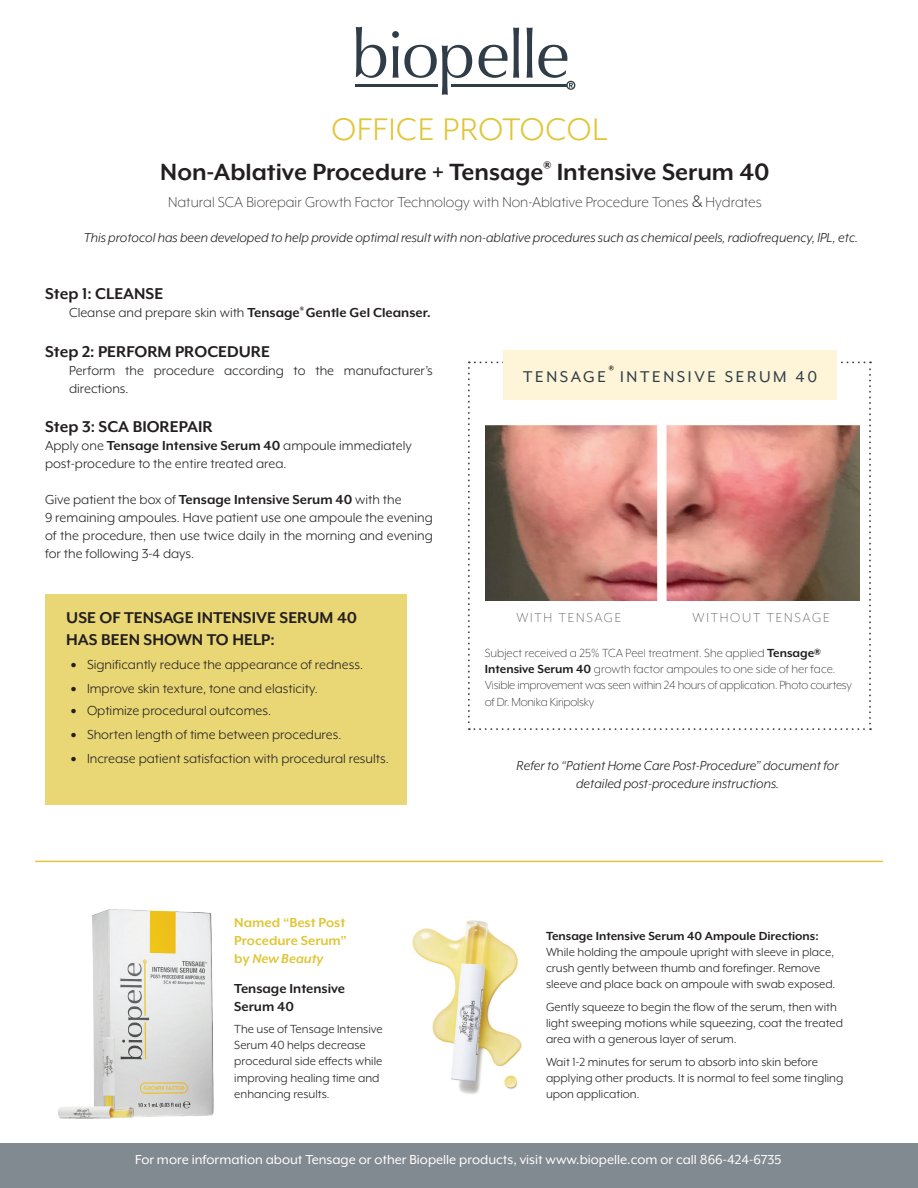
<style>
.page{position:relative;width:918px;height:1188px;background:#fff}
.page>*{position:absolute;margin:0;border:0;box-sizing:border-box;transform-origin:0 0}
.t1{font:36px "Mr Eaves XL Mod OT";letter-spacing:.025em;color:#e0c638}
.t2{font:700 27px "Mr Eaves XL Mod OT";color:#231f20}
.t3{font:700 18px/21.6px "Mr Eaves XL Mod OT";color:#231f20}
.t4{font:18px "Mr Eaves XL Mod OT";letter-spacing:.15em;color:#303d48}
.t5{font:300 16.5px "Mr Eaves XL Mod OT";color:#231f20}
.t6{font:15px/18px "Mr Eaves XL Mod OT";color:#231f20}
.t7{font:italic 15px/18px "Mr Eaves XL Mod OT";color:#231f20;text-align:center}
.t8{font:15px "Mr Eaves XL Mod OT";color:#fff}
.t9{font:700 15px/18px "Mr Eaves XL Mod OT";color:#e0c638;text-align:justify}
.t10{font:300 15px "Mr Eaves XL Mod OT";letter-spacing:.12em;color:#5f5b58}
.t11{font:700 15px/18px "Mr Eaves XL Mod OT";color:#231f20}
.t12{font:13.5px/16.2px "Mr Eaves XL Mod OT";color:#231f20}
.t13{font:300 13.5px/16.2px "Mr Eaves XL Mod OT";letter-spacing:-.02em;color:#231f20}
.t14{font:700 13.5px "Mr Eaves XL Mod OT";color:#231f20}
.t15{font:700 10.5px "Mr Eaves XL Mod OT";color:#231f20}
.s1{font-family:"Montserrat"}
.s2{font-weight:700}
.s3{font-family:"Source Code Variable"}
.s4{font-style:italic}
</style>
<div class="page">
<div style="left:0;top:1143px;width:918px;height:45px;background:#828a91"></div>
<div style="left:45px;top:594px;width:362px;height:211px;background:#e9d776"></div>
<hr style="left:35px;top:861px;width:848px;height:1px;background:#e0c638">
<img style="left:58px;top:909px;width:156px;height:210px">
<img style="left:412px;top:920px;width:110px;height:174px">
<svg style="left:356px;top:27px;width:30px;height:51px"></svg>
<svg style="left:392px;top:31px;width:80px;height:64px"></svg>
<svg style="left:479px;top:28px;width:40px;height:50px"></svg>
<hr style="left:451px;top:84px;width:116px;height:3px;background:#303d48">
<hr style="left:356px;top:84px;width:82px;height:3px;background:#303d48">
<svg style="left:527px;top:28px;width:48px;height:62px"></svg>
<svg style="left:468px;top:361px;width:403px;height:369px"></svg>
<div style="left:503px;top:350px;width:334px;height:50px;background:#fef5d8"></div>
<h1 class="t1" style="left:332px;top:111px;width:277px">OFFICE PROTOCOL</h1>
<h2 class="t2" style="left:160px;top:158px;width:611px">Non-Ablative Procedure + Tensage<sup>®</sup> Intensive Serum 40</h2>
<p class="t5" style="left:168px;top:194px;width:595px">Natural SCA Biorepair Growth Factor Technology with Non-Ablative Procedure Tones <span class="s1">&amp;</span> Hydrates</p>
<p class="t7" style="left:84px;top:229px;width:776px">This protocol has been developed to help provide optimal result with non-ablative procedures such as chemical peels, radiofrequency, IPL, etc.</p>
<p class="t3" style="left:45px;top:283px;width:120px">Step 1: CLEANSE</p>
<p class="t6" style="left:69px;top:303px;width:363px">Cleanse and prepare skin with <span class="s2">Tensage</span><sup>®</sup> <span class="s2">Gentle Gel Cleanser.</span></p>
<p class="t3" style="left:45px;top:340px;width:227px">Step 2: PERFORM PROCEDURE</p>
<p class="t6" style="left:69px;top:361px;width:365px">Perform the procedure according to the manufacturer’s directions.</p>
<p class="t3" style="left:45px;top:416px;width:169px">Step 3: SCA BIOREPAIR</p>
<p class="t6" style="left:45px;top:437px;width:368px">Apply one <span class="s2">Tensage Intensive Serum 40</span> ampoule immediately post-procedure to the entire treated area.</p>
<p class="t6" style="left:45px;top:491px;width:389px">Give patient the box of <span class="s2">Tensage Intensive Serum 40</span> with the<br>9 remaining ampoules. Have patient use one ampoule the evening of the procedure, then use twice daily in the morning and evening for the following 3-4 days.</p>
<p class="t3" style="left:66px;top:607px;width:293px">USE OF TENSAGE INTENSIVE SERUM 40<br>HAS BEEN SHOWN TO HELP:</p>
<p class="t6" style="left:69px;top:655px;width:296px"><span class="s3">•</span> Significantly reduce the appearance of redness.</p>
<p class="t6" style="left:69px;top:679px;width:250px"><span class="s3">•</span> Improve skin texture, tone and elasticity.</p>
<p class="t6" style="left:69px;top:702px;width:204px"><span class="s3">•</span> Optimize procedural outcomes.</p>
<p class="t6" style="left:69px;top:726px;width:274px"><span class="s3">•</span> Shorten length of time between procedures.</p>
<p class="t6" style="left:69px;top:750px;width:321px"><span class="s3">•</span> Increase patient satisfaction with procedural results.</p>
<p class="t9" style="left:234px;top:914px;width:114px">Named “Best Post Procedure Serum” by <span class="s4">New Beauty</span></p>
<p class="t11" style="left:234px;top:980px;width:112px">Tensage Intensive<br>Serum 40</p>
<p class="t12" style="left:234px;top:1021px;width:150px">The use of Tensage Intensive<br>Serum 40 helps decrease procedural side effects while improving healing time and enhancing results.</p>
<p class="t15" style="left:609px;top:364px;width:7px">®</p>
<p class="t4" style="left:620px;top:367px;width:199px">INTENSIVE SERUM 40</p>
<p class="t4" style="left:523px;top:367px;width:84px">TENSAGE</p>
<p class="t10" style="left:693px;top:610px;width:138px">WITHOUT TENSAGE</p>
<p class="t10" style="left:516px;top:610px;width:107px">WITH TENSAGE</p>
<p class="t13" style="left:485px;top:645px;width:369px">Subject received a 25% TCA Peel treatment. She applied <span class="s2">Tensage® Intensive Serum 40</span> growth factor ampoules to one side of her face.<br>Visible improvement was seen within 24 hours of application. Photo courtesy of Dr. Monika Kiripolsky</p>
<p class="t7" style="left:516px;top:756px;width:324px">Refer to “Patient Home Care Post-Procedure” document for detailed post-procedure instructions.</p>
<p class="t14" style="left:546px;top:929px;width:274px">Tensage Intensive Serum 40 Ampoule Directions:</p>
<p class="t12" style="left:546px;top:944px;width:291px">While holding the ampoule upright with sleeve in place, crush gently between thumb and forefinger. Remove sleeve and place back on ampoule with swab exposed.</p>
<p class="t12" style="left:546px;top:999px;width:299px">Gently squeeze to begin the flow of the serum, then with light sweeping motions while squeezing, coat the treated area with a generous layer of serum.</p>
<p class="t12" style="left:546px;top:1054px;width:299px">Wait 1-2 minutes for serum to absorb into skin before applying other products. It is normal to feel some tingling upon application.</p>
<p class="t8" style="left:135px;top:1152px;width:648px">For more information about Tensage or other Biopelle products, visit www.biopelle.com or call 866-424-6735</p>
</div>
